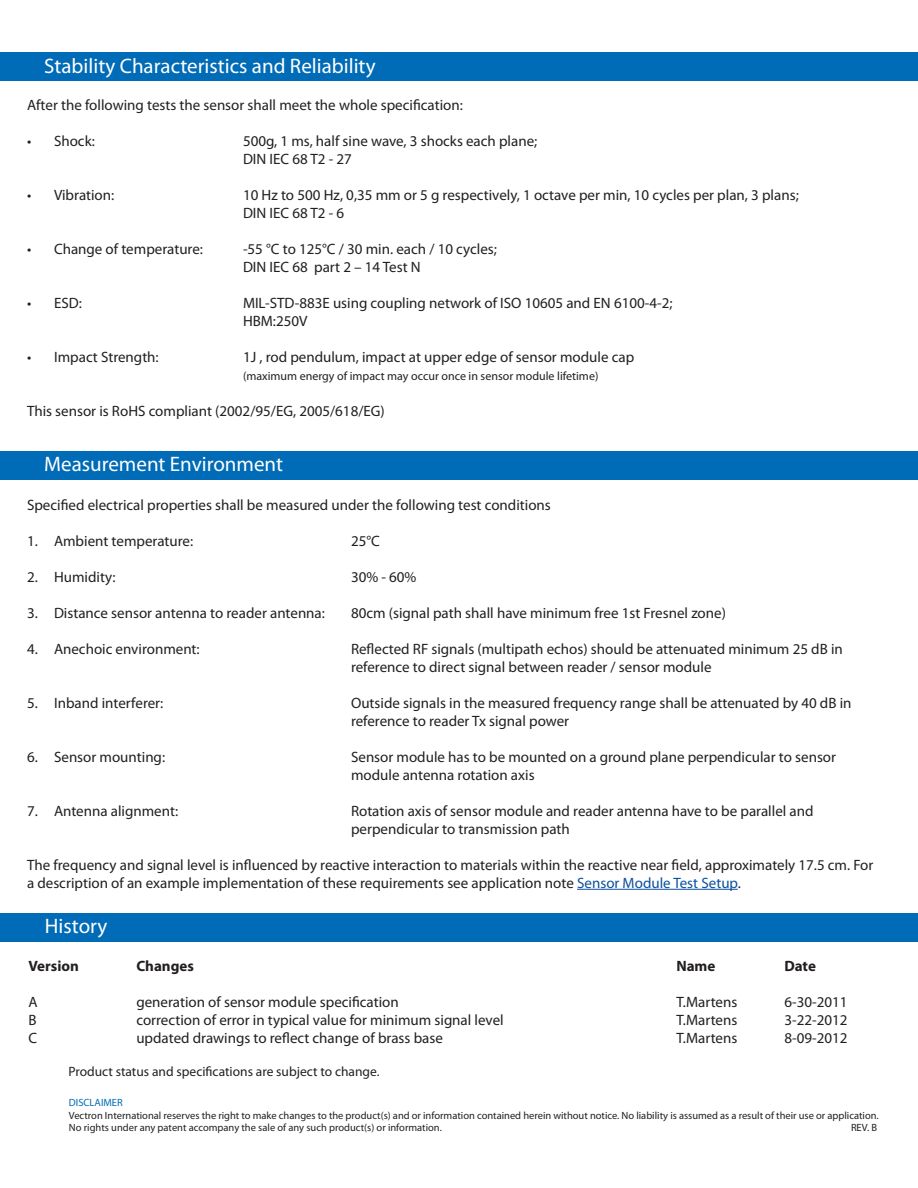
<style>
.page{position:relative;width:918px;height:1188px;background:#fff}
.page>*{position:absolute;margin:0;border:0;box-sizing:border-box;transform-origin:0 0}
.t1{font:21px "Myriad Pro";color:#fff}
.t2{font:15px/18px "Myriad Pro";color:#231f20}
.t3{font:700 15px "Myriad Pro";color:#231f20}
.t4{font:13.5px "Myriad Pro";color:#231f20}
.t5{font:12px "Myriad Pro";color:#231f20}
.t6{font:10.5px/12.6px "Myriad Pro";color:#231f20}
.t7{font:10.5px "Myriad Pro";color:#006bb6}
.s1{color:#0a50a1}
</style>
<div class="page">
<div style="left:0;top:53px;width:918px;height:28px;background:#006bb6"></div>
<div style="left:0;top:451px;width:918px;height:28px;background:#006bb6"></div>
<hr style="left:577px;top:889px;width:161px;height:1px;background:#0a50a1">
<div style="left:0;top:913px;width:918px;height:29px;background:#006bb6"></div>
<p class="t1" style="left:44px;top:53px;width:333px">Stability Characteristics and Reliability</p>
<p class="t2" style="left:27px;top:96px;width:437px">After the following tests the sensor shall meet the whole specification:</p>
<p class="t2" style="left:27px;top:132px;width:69px">• Shock:</p>
<p class="t2" style="left:243px;top:132px;width:296px">500g, 1 ms, half sine wave, 3 shocks each plane;<br>DIN IEC 68 T2 - 27</p>
<p class="t2" style="left:27px;top:186px;width:89px">• Vibration:</p>
<p class="t2" style="left:243px;top:186px;width:557px">10 Hz to 500 Hz, 0,35 mm or 5 g respectively, 1 octave per min, 10 cycles per plan, 3 plans;<br>DIN IEC 68 T2 - 6</p>
<p class="t2" style="left:27px;top:240px;width:178px">• Change of temperature:</p>
<p class="t2" style="left:243px;top:240px;width:255px">-55 °C to 125°C / 30 min. each / 10 cycles;<br>DIN IEC 68 part 2 – 14 Test N</p>
<p class="t2" style="left:27px;top:294px;width:56px">• ESD:</p>
<p class="t2" style="left:243px;top:294px;width:431px">MIL-STD-883E using coupling network of ISO 10605 and EN 6100-4-2;<br>HBM:250V</p>
<p class="t2" style="left:27px;top:348px;width:133px">• Impact Strength:</p>
<p class="t2" style="left:243px;top:348px;width:393px">1J , rod pendulum, impact at upper edge of sensor module cap</p>
<p class="t5" style="left:243px;top:369px;width:357px">(maximum energy of impact may occur once in sensor module lifetime)</p>
<p class="t2" style="left:27px;top:402px;width:359px">This sensor is RoHS compliant (2002/95/EG, 2005/618/EG)</p>
<p class="t1" style="left:44px;top:451px;width:240px">Measurement Environment</p>
<p class="t2" style="left:27px;top:496px;width:525px">Specified electrical properties shall be measured under the following test conditions</p>
<p class="t2" style="left:27px;top:532px;width:168px">1. Ambient temperature:</p>
<p class="t2" style="left:351px;top:532px;width:30px">25°C</p>
<p class="t2" style="left:27px;top:568px;width:90px">2. Humidity:</p>
<p class="t2" style="left:351px;top:568px;width:67px">30% - 60%</p>
<p class="t2" style="left:27px;top:604px;width:299px">3. Distance sensor antenna to reader antenna:</p>
<p class="t2" style="left:351px;top:604px;width:376px">80cm (signal path shall have minimum free 1st Fresnel zone)</p>
<p class="t2" style="left:27px;top:640px;width:174px">4. Anechoic environment:</p>
<p class="t2" style="left:351px;top:640px;width:493px">Reflected RF signals (multipath echos) should be attenuated minimum 25 dB in reference to direct signal between reader / sensor module</p>
<p class="t2" style="left:27px;top:694px;width:138px">5. Inband interferer:</p>
<p class="t2" style="left:351px;top:694px;width:502px">Outside signals in the measured frequency range shall be attenuated by 40 dB in reference to reader Tx signal power</p>
<p class="t2" style="left:27px;top:748px;width:140px">6. Sensor mounting:</p>
<p class="t2" style="left:351px;top:748px;width:487px">Sensor module has to be mounted on a ground plane perpendicular to sensor module antenna rotation axis</p>
<p class="t2" style="left:27px;top:802px;width:153px">7. Antenna alignment:</p>
<p class="t2" style="left:351px;top:802px;width:464px">Rotation axis of sensor module and reader antenna have to be parallel and perpendicular to transmission path</p>
<p class="t2" style="left:27px;top:856px;width:848px">The frequency and signal level is influenced by reactive interaction to materials within the reactive near field, approximately 17.5 cm. For a description of an example implementation of these requirements see application note <span class="s1">Sensor Module Test Setup</span>.</p>
<p class="t1" style="left:45px;top:913px;width:64px">History</p>
<p class="t3" style="left:28px;top:956px;width:52px">Version</p>
<p class="t3" style="left:136px;top:956px;width:59px">Changes</p>
<p class="t3" style="left:676px;top:956px;width:41px">Name</p>
<p class="t3" style="left:784px;top:956px;width:33px">Date</p>
<p class="t2" style="left:28px;top:992px;width:11px">A</p>
<p class="t2" style="left:136px;top:992px;width:264px">generation of sensor module specification</p>
<p class="t2" style="left:676px;top:992px;width:62px">T.Martens</p>
<p class="t2" style="left:784px;top:992px;width:65px">6-30-2011</p>
<p class="t2" style="left:28px;top:1010px;width:10px">B</p>
<p class="t2" style="left:136px;top:1010px;width:369px">correction of error in typical value for minimum signal level</p>
<p class="t2" style="left:676px;top:1010px;width:62px">T.Martens</p>
<p class="t2" style="left:784px;top:1010px;width:65px">3-22-2012</p>
<p class="t2" style="left:28px;top:1028px;width:10px">C</p>
<p class="t2" style="left:136px;top:1028px;width:308px">updated drawings to reflect change of brass base</p>
<p class="t2" style="left:676px;top:1028px;width:62px">T.Martens</p>
<p class="t2" style="left:784px;top:1028px;width:65px">8-09-2012</p>
<p class="t4" style="left:68px;top:1063px;width:313px">Product status and specifications are subject to change.</p>
<p class="t7" style="left:69px;top:1096px;width:55px">DISCLAIMER</p>
<p class="t6" style="left:69px;top:1109px;width:811px">Vectron International reserves the right to make changes to the product(s) and or information contained herein without notice. No liability is assumed as a result of their use or application.<br>No rights under any patent accompany the sale of any such product(s) or information.</p>
<p class="t6" style="left:851px;top:1121px;width:28px">REV. B</p>
</div>
